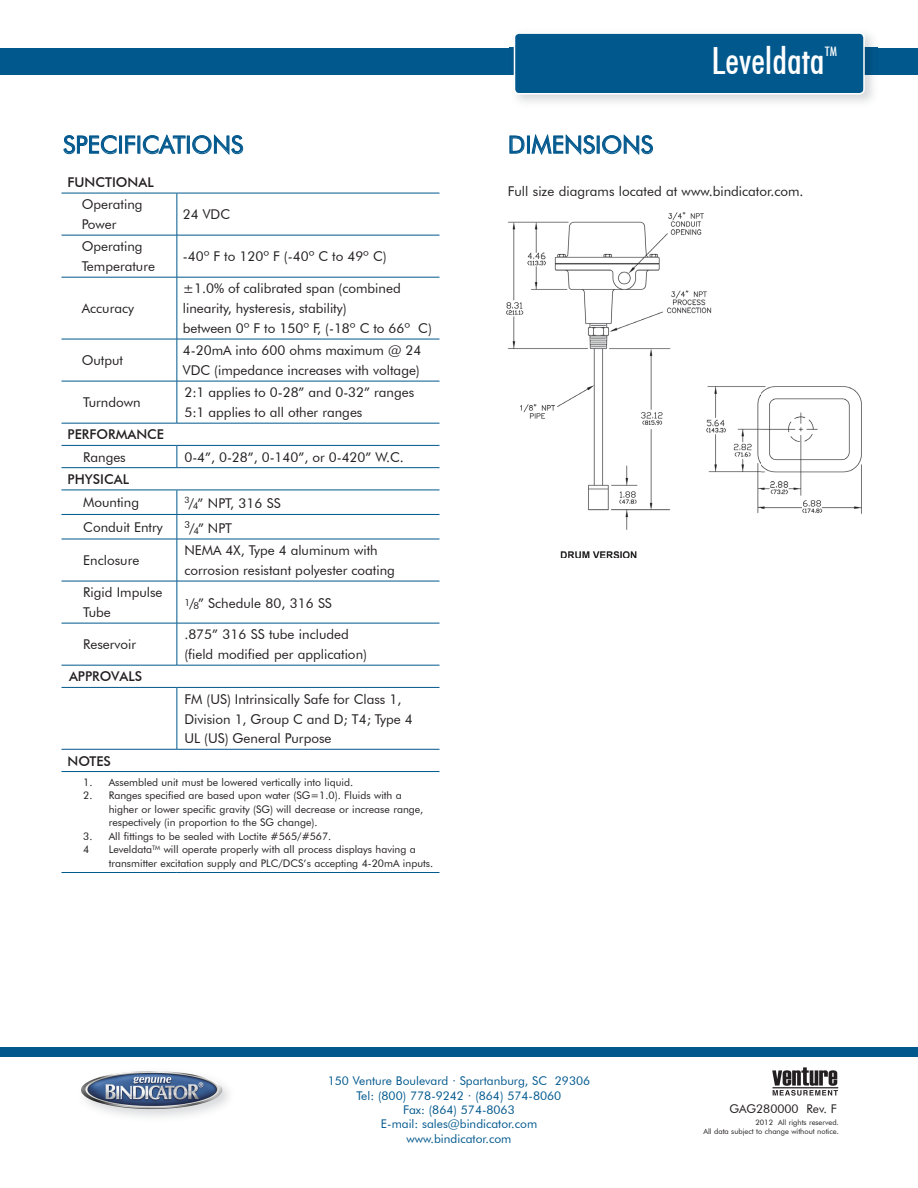
<style>
.page{position:relative;width:918px;height:1188px;background:#fff}
.page>*{position:absolute;margin:0;border:0;box-sizing:border-box;transform-origin:0 0}
.t1{font:500 condensed 37.5px "Futura BT";color:#fff}
.t2{font:24px "Futura BT";color:#01588d}
.t3{font:13.5px/19.8px "Futura BT";color:#231f20}
.t4{font:500 13.5px "Futura BT";color:#231f20}
.t5{font:500 condensed 13.05px "Futura BT";color:#fff}
.t6{font:12px/14.4px "Futura BT";color:#01588d;text-align:center}
.t7{font:12px "Futura BT";color:#231f20}
.t8{font:10.5px/13.5px "Futura BT";color:#231f20}
.t9{font:7.5px/9px "Futura BT";color:#231f20;text-align:right}
.s1{font-size:9.6px}
</style>
<div class="page">
<div style="left:0;top:48px;width:918px;height:27px;background:#01588d"></div>
<img style="left:510px;top:34px;width:368px;height:68px">
<img style="left:510px;top:48px;width:368px;height:27px">
<div style="left:514px;top:33px;width:350px;height:61px;background:#01588d;border-radius:5px"></div>
<div style="left:514px;top:32px;width:351px;height:63px;border:2px solid #fff;border-radius:5px"></div>
<svg style="left:772px;top:1067px;width:66px;height:29px"></svg>
<hr style="left:772px;top:1087px;width:66px;height:1px;background:#231f20">
<img style="left:87px;top:1071px;width:142px;height:46px">
<img style="left:81px;top:1071px;width:71px;height:31px">
<div style="left:0;top:1047px;width:918px;height:10px;background:#01588d"></div>
<svg style="left:63px;top:135px;width:54px;height:19px"></svg>
<div style="left:119px;top:136px;width:3px;height:18px;border:1px solid #01588d"></div>
<svg style="left:125px;top:134px;width:61px;height:20px"></svg>
<div style="left:187px;top:136px;width:3px;height:18px;border:1px solid #01588d"></div>
<svg style="left:192px;top:134px;width:51px;height:21px"></svg>
<svg style="left:509px;top:135px;width:16px;height:19px"></svg>
<div style="left:527px;top:136px;width:3px;height:18px;border:1px solid #01588d"></div>
<svg style="left:531px;top:134px;width:64px;height:21px"></svg>
<svg style="left:602px;top:134px;width:51px;height:21px"></svg>
<img style="left:506px;top:212px;width:356px;height:346px">
<hr style="left:177px;top:193px;width:1px;height:42px;background:#01588d">
<hr style="left:62px;top:235px;width:115px;height:1px;background:#01588d">
<hr style="left:177px;top:235px;width:263px;height:1px;background:#01588d">
<hr style="left:177px;top:235px;width:1px;height:42px;background:#01588d">
<hr style="left:62px;top:277px;width:115px;height:1px;background:#01588d">
<hr style="left:177px;top:277px;width:263px;height:1px;background:#01588d">
<hr style="left:177px;top:277px;width:1px;height:62px;background:#01588d">
<hr style="left:62px;top:339px;width:115px;height:1px;background:#01588d">
<hr style="left:177px;top:339px;width:263px;height:1px;background:#01588d">
<hr style="left:177px;top:339px;width:1px;height:42px;background:#01588d">
<hr style="left:62px;top:381px;width:115px;height:1px;background:#01588d">
<hr style="left:177px;top:381px;width:263px;height:1px;background:#01588d">
<hr style="left:177px;top:381px;width:1px;height:42px;background:#01588d">
<hr style="left:62px;top:423px;width:115px;height:1px;background:#01588d">
<hr style="left:177px;top:423px;width:263px;height:1px;background:#01588d">
<svg style="left:177px;top:446px;width:1px;height:21px"></svg>
<hr style="left:62px;top:467px;width:115px;height:1px;background:#01588d">
<hr style="left:177px;top:467px;width:263px;height:1px;background:#01588d">
<svg style="left:177px;top:491px;width:1px;height:48px"></svg>
<hr style="left:177px;top:539px;width:1px;height:42px;background:#01588d">
<hr style="left:177px;top:581px;width:1px;height:42px;background:#01588d">
<hr style="left:177px;top:623px;width:1px;height:42px;background:#01588d">
<hr style="left:177px;top:688px;width:1px;height:61px;background:#01588d">
<hr style="left:62px;top:193px;width:115px;height:1px;background:#01588d">
<hr style="left:177px;top:193px;width:263px;height:1px;background:#01588d">
<hr style="left:62px;top:771px;width:115px;height:1px;background:#01588d">
<hr style="left:177px;top:771px;width:263px;height:1px;background:#01588d">
<hr style="left:62px;top:872px;width:115px;height:1px;background:#01588d">
<hr style="left:177px;top:872px;width:263px;height:1px;background:#01588d">
<hr style="left:62px;top:514px;width:115px;height:1px;background:#01588d">
<hr style="left:177px;top:514px;width:263px;height:1px;background:#01588d">
<hr style="left:62px;top:539px;width:115px;height:1px;background:#01588d">
<hr style="left:177px;top:539px;width:263px;height:1px;background:#01588d">
<hr style="left:62px;top:581px;width:115px;height:1px;background:#01588d">
<hr style="left:177px;top:581px;width:263px;height:1px;background:#01588d">
<hr style="left:62px;top:623px;width:115px;height:1px;background:#01588d">
<hr style="left:177px;top:623px;width:263px;height:1px;background:#01588d">
<hr style="left:62px;top:665px;width:115px;height:1px;background:#01588d">
<hr style="left:177px;top:665px;width:263px;height:1px;background:#01588d">
<hr style="left:62px;top:749px;width:115px;height:1px;background:#01588d">
<hr style="left:177px;top:749px;width:263px;height:1px;background:#01588d">
<hr style="left:62px;top:445px;width:115px;height:1px;background:#01588d">
<hr style="left:177px;top:445px;width:263px;height:1px;background:#01588d">
<hr style="left:62px;top:490px;width:115px;height:1px;background:#01588d">
<hr style="left:177px;top:490px;width:263px;height:1px;background:#01588d">
<hr style="left:62px;top:687px;width:115px;height:1px;background:#01588d">
<hr style="left:177px;top:687px;width:263px;height:1px;background:#01588d">
<h1 class="t1" style="left:711px;top:38px;width:115px">Leveldata</h1>
<p class="t5" style="left:825px;top:44px;width:14px">TM</p>
<h2 class="t2" style="left:63px;top:130px;width:182px">SPECIFICATIONS</h2>
<h2 class="t2" style="left:508px;top:130px;width:147px">DIMENSIONS</h2>
<p class="t3" style="left:508px;top:182px;width:297px">Full size diagrams located at www.bindicator.com.</p>
<p class="t4" style="left:68px;top:174px;width:88px">FUNCTIONAL</p>
<p class="t3" style="left:82px;top:195px;width:62px">Operating<br>Power</p>
<p class="t3" style="left:183px;top:204px;width:49px">24 VDC</p>
<p class="t3" style="left:82px;top:237px;width:75px">Operating<br>Temperature</p>
<p class="t3" style="left:183px;top:246px;width:205px">-40º F to 120º F (-40º C to 49º C)</p>
<p class="t3" style="left:82px;top:298px;width:54px">Accuracy</p>
<p class="t3" style="left:183px;top:279px;width:251px">±1.0% of calibrated span (combined linearity, hysteresis, stability)<br>between 0º F to 150º F, (-18º C to 66º C)</p>
<p class="t3" style="left:82px;top:350px;width:43px">Output</p>
<p class="t3" style="left:183px;top:341px;width:240px">4-20mA into 600 ohms maximum @ 24<br>VDC (impedance increases with voltage)</p>
<p class="t3" style="left:83px;top:392px;width:59px">Turndown</p>
<p class="t3" style="left:184px;top:383px;width:231px">2:1 applies to 0-28” and 0-32” ranges<br>5:1 applies to all other ranges</p>
<p class="t4" style="left:68px;top:426px;width:98px">PERFORMANCE</p>
<p class="t3" style="left:83px;top:447px;width:44px">Ranges</p>
<p class="t3" style="left:184px;top:447px;width:221px">0-4”, 0-28”, 0-140”, or 0-420” W.C.</p>
<p class="t4" style="left:68px;top:471px;width:63px">PHYSICAL</p>
<p class="t3" style="left:83px;top:493px;width:57px">Mounting</p>
<p class="t3" style="left:184px;top:494px;width:98px"><sup>3</sup>/<span class="s1">4</span>” NPT, 316 SS</p>
<p class="t3" style="left:83px;top:517px;width:81px">Conduit Entry</p>
<p class="t3" style="left:184px;top:518px;width:49px"><sup>3</sup>/<span class="s1">4</span>” NPT</p>
<p class="t3" style="left:83px;top:550px;width:58px">Enclosure</p>
<p class="t3" style="left:184px;top:540px;width:212px">NEMA 4X, Type 4 aluminum with corrosion resistant polyester coating</p>
<p class="t3" style="left:83px;top:583px;width:81px">Rigid Impulse<br>Tube</p>
<p class="t3" style="left:184px;top:594px;width:149px"><sup>1</sup>/<span class="s1">8</span>” Schedule 80, 316 SS</p>
<p class="t3" style="left:83px;top:634px;width:55px">Reservoir</p>
<p class="t3" style="left:184px;top:625px;width:184px">.875” 316 SS tube included (field modified per application)</p>
<p class="t4" style="left:69px;top:668px;width:75px">APPROVALS</p>
<p class="t3" style="left:184px;top:689px;width:230px">FM (US) Intrinsically Safe for Class 1,<br>Division 1, Group C and D; T4; Type 4<br>UL (US) General Purpose</p>
<p class="t4" style="left:67px;top:753px;width:45px">NOTES</p>
<p class="t8" style="left:83px;top:775px;width:271px">1. Assembled unit must be lowered vertically into liquid.</p>
<p class="t8" style="left:109px;top:788px;width:316px;text-indent:-26px">2. Ranges specified are based upon water (SG=1.0). Fluids with a higher or lower specific gravity (SG) will decrease or increase range, respectively (in proportion to the SG change).</p>
<p class="t8" style="left:83px;top:829px;width:250px">3. All fittings to be sealed with Loctite #565/#567.<br>4</p>
<p class="t8" style="left:109px;top:842px;width:326px">Leveldata<sup>TM</sup> will operate properly with all process displays having a transmitter excitation supply and PLC/DCS’s accepting 4-20mA inputs.</p>
<p class="t6" style="left:328px;top:1074px;width:264px">150 Venture Boulevard · Spartanburg, SC 29306<br>Tel: (800) 778-9242 · (864) 574-8060<br>Fax: (864) 574-8063<br>E-mail: sales@bindicator.com www.bindicator.com</p>
<p class="t7" style="left:729px;top:1101px;width:109px">GAG280000 Rev. F</p>
<p class="t9" style="left:703px;top:1118px;width:137px">2012 All rights reserved.<br>All data subject to change without notice.</p>
</div>
